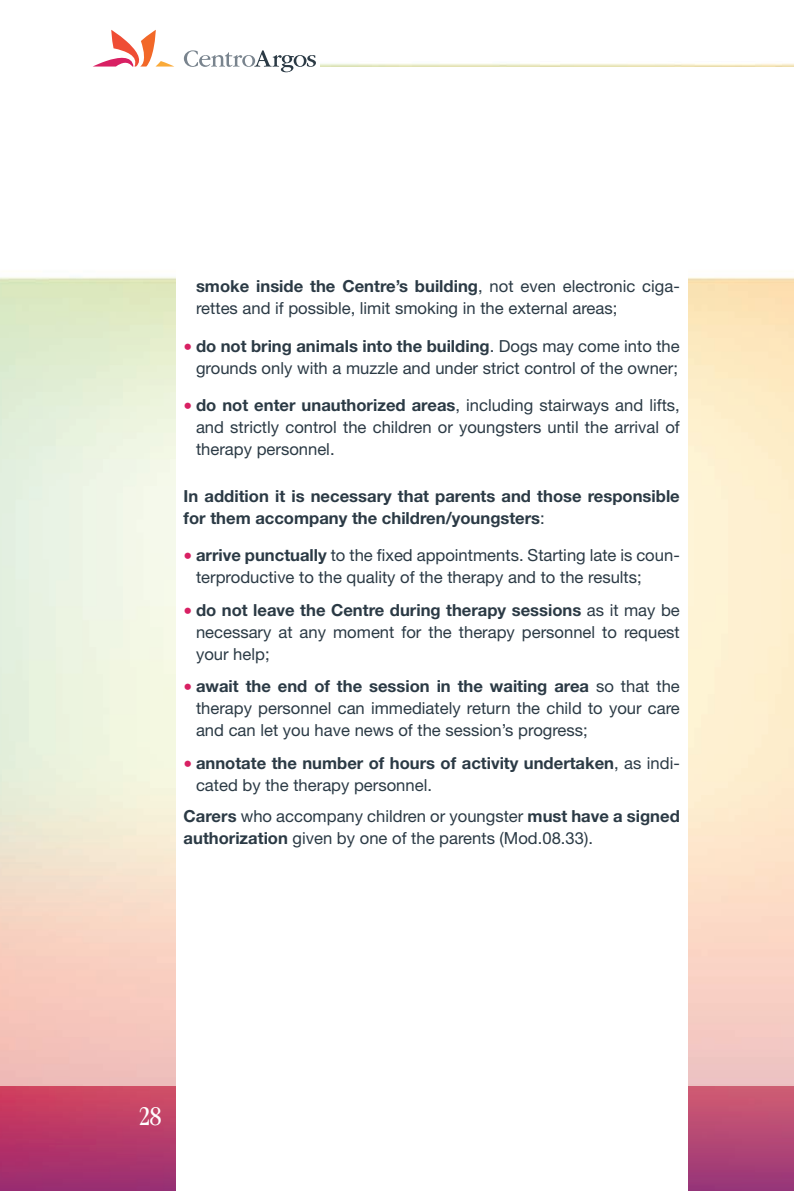
<style>
.page{position:relative;width:794px;height:1191px;background:#fff}
.page>*{position:absolute;margin:0;border:0;box-sizing:border-box;transform-origin:0 0}
.t1{font:condensed 28px "ITC Garamond Std";color:#fff}
.Testo_cp_10_su_13{font:16.62px/21.9px "Helvetica Neue LT Std";color:#2b3a45}
.Testo_cp_10_su_13-2{font:700 16.62px/21.9px "Helvetica Neue LT Std";color:#2b3a45}
.s1{font-weight:700}
.s2{font-weight:700;font-size:17.5px;color:#d82063}
.s3{font-weight:400}
.s4{font-size:17.5px;color:#d82063}
</style>
<div class="page">
<img style="left:0;top:1086px;width:794px;height:105px">
<div style="left:177px;top:174px;width:511px;height:1017px;background:#fff"></div>
<svg style="left:93px;top:30px;width:81px;height:37px"></svg>
<svg style="left:184px;top:50px;width:132px;height:22px"></svg>
<p class="Testo_cp_10_su_13" style="left:196px;top:275px;width:485px"><span class="s1">smoke inside the Centre’s building</span>, not even electronic ciga&shy;rettes and if possible, limit smoking in the external areas;</p>
<p class="Testo_cp_10_su_13" style="left:184px;top:335px;width:498px;text-align:right"><span class="s2">•</span> <span class="s1">do not bring animals into the building</span>. Dogs may come into the grounds only with a muzzle and under strict control of the owner;</p>
<p class="Testo_cp_10_su_13" style="left:196px;top:394px;width:485px;text-align:justify;text-indent:-12px"><span class="s2">•</span> <span class="s1">do not enter unauthorized areas</span>, including stairways and lifts, and strictly control the children or youngsters until the arrival of therapy personnel.</p>
<p class="Testo_cp_10_su_13-2" style="left:184px;top:484px;width:498px">In addition it is necessary that parents and those responsible for them accompany the children/youngsters<span class="s3">:</span></p>
<p class="Testo_cp_10_su_13" style="left:196px;top:544px;width:485px;text-indent:-12px"><span class="s2">•</span> <span class="s1">arrive punctually</span> to the fixed appointments. Starting late is coun&shy;terproductive to the quality of the therapy and to the results;</p>
<p class="Testo_cp_10_su_13" style="left:196px;top:599px;width:485px;text-align:justify;text-indent:-12px"><span class="s2">•</span> <span class="s1">do not leave the Centre during therapy sessions</span> as it may be necessary at any moment for the therapy personnel to request your help;</p>
<p class="Testo_cp_10_su_13" style="left:196px;top:675px;width:485px;text-align:justify;text-indent:-12px"><span class="s2">•</span> <span class="s1">await the end of the session in the waiting area</span> so that the therapy personnel can immediately return the child to your care and can let you have news of the session’s progress;</p>
<p class="Testo_cp_10_su_13-2" style="left:196px;top:751px;width:485px;text-indent:-12px"><span class="s4">•</span> annotate the number of hours of activity undertaken<span class="s3">, as indi&shy;cated by the therapy personnel.</span></p>
<p class="Testo_cp_10_su_13" style="left:184px;top:805px;width:498px"><span class="s1">Carers</span> who accompany children or youngster <span class="s1">must have a signed authorization</span> given by one of the parents (Mod.08.33).</p>
<h1 class="t1" style="left:139px;top:1100px;width:24px">28</h1>
</div>
